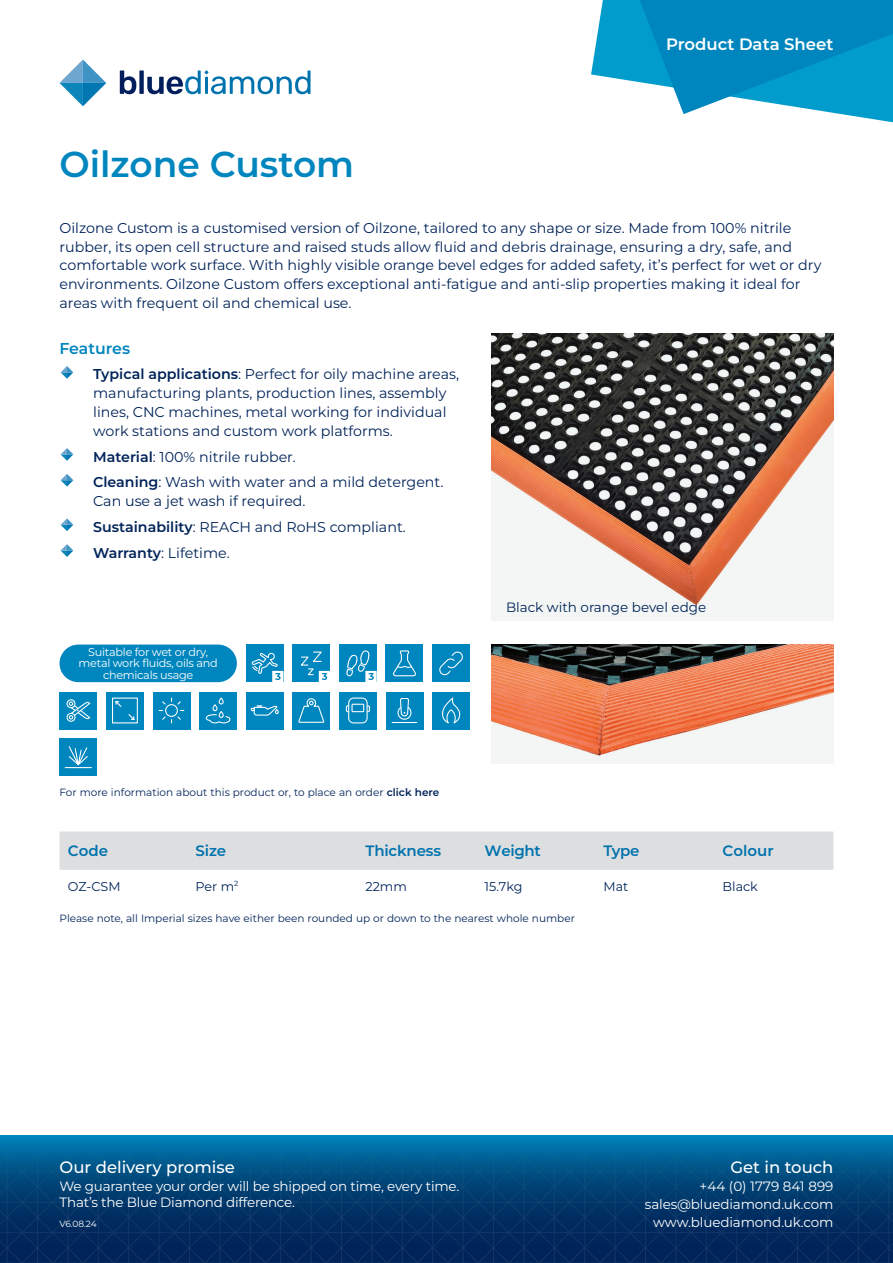
<style>
.page{position:relative;width:893px;height:1263px;background:#fff}
.page>*{position:absolute;margin:0;border:0;box-sizing:border-box;transform-origin:0 0}
.t1{font:600 36px "Montserrat";color:#0086be}
.t2{font:500 16.5px "Montserrat";color:#fff}
.t3{font:600 16.5px "Montserrat";color:#fff}
.t4{font:600 15.75px "Montserrat";color:#0086be}
.t5{font:600 15px "Montserrat";letter-spacing:-.01em;color:#0073ae}
.t6{font:14.25px/18.8px "Montserrat";color:#002359}
.t7{font:13.5px/18px "Montserrat";letter-spacing:-.015em;color:#fff;text-align:right}
.t8{font:13.5px "Montserrat";color:#002359}
.t9{font:12.75px "Montserrat";color:#002359}
.t10{font:11.25px/11.2px "Montserrat";letter-spacing:-.025em;color:#fff;text-align:center}
.t11{font:10.5px "Montserrat";color:#002359}
.t12{font:9px "Montserrat";color:#fff}
.s1{font-weight:600}
</style>
<div class="page">
<svg style="left:60px;top:60px;width:46px;height:46px"></svg>
<svg style="left:120px;top:70px;width:190px;height:24px"></svg>
<svg style="left:0;top:1135px;width:893px;height:128px;background:#014276"></svg>
<svg style="left:591px;top:0;width:302px;height:123px"></svg>
<div style="left:60px;top:831px;width:773px;height:39px;background:#dddee0"></div>
<div style="left:339px;top:644px;width:38px;height:38px;background:#0086be"></div>
<svg style="left:346px;top:650px;width:31px;height:32px"></svg>
<div style="left:246px;top:644px;width:37px;height:38px;background:#0086be"></div>
<svg style="left:251px;top:652px;width:32px;height:30px"></svg>
<div style="left:106px;top:692px;width:38px;height:37px;background:#0086be"></div>
<svg style="left:115px;top:701px;width:20px;height:19px"></svg>
<div style="left:112px;top:697px;width:26px;height:26px;border:1px solid #fff"></div>
<div style="left:292px;top:692px;width:38px;height:37px;background:#0086be"></div>
<svg style="left:299px;top:698px;width:26px;height:25px"></svg>
<div style="left:292px;top:644px;width:38px;height:38px;background:#0086be"></div>
<svg style="left:301px;top:651px;width:29px;height:31px"></svg>
<div style="left:386px;top:644px;width:37px;height:38px;background:#0086be"></div>
<svg style="left:393px;top:650px;width:23px;height:27px"></svg>
<div style="left:432px;top:644px;width:38px;height:38px;background:#0086be"></div>
<svg style="left:439px;top:651px;width:24px;height:25px"></svg>
<div style="left:153px;top:692px;width:37px;height:37px;background:#0086be"></div>
<svg style="left:159px;top:698px;width:25px;height:25px"></svg>
<div style="left:432px;top:692px;width:38px;height:37px;background:#0086be"></div>
<svg style="left:442px;top:697px;width:19px;height:27px"></svg>
<div style="left:60px;top:692px;width:37px;height:37px;background:#0086be"></div>
<div style="left:67px;top:713px;width:9px;height:9px;border:1px solid #fff;border-radius:50%"></div>
<div style="left:67px;top:699px;width:8px;height:9px;border:1px solid #fff;border-radius:50%"></div>
<svg style="left:69px;top:701px;width:22px;height:18px"></svg>
<div style="left:60px;top:738px;width:37px;height:38px;background:#0086be"></div>
<svg style="left:65px;top:746px;width:26px;height:23px"></svg>
<div style="left:246px;top:692px;width:37px;height:37px;background:#0086be"></div>
<svg style="left:250px;top:705px;width:29px;height:11px"></svg>
<div style="left:339px;top:692px;width:38px;height:37px;background:#0086be"></div>
<div style="left:348px;top:697px;width:20px;height:26px;border:1px solid #fff;border-radius:5px"></div>
<svg style="left:345px;top:705px;width:5px;height:8px"></svg>
<svg style="left:366px;top:705px;width:4px;height:8px"></svg>
<div style="left:351px;top:704px;width:13px;height:8px;border:1px solid #fff"></div>
<div style="left:199px;top:692px;width:38px;height:37px;background:#0086be"></div>
<svg style="left:206px;top:697px;width:25px;height:27px"></svg>
<div style="left:386px;top:692px;width:37px;height:37px;background:#0086be"></div>
<svg style="left:392px;top:698px;width:25px;height:25px"></svg>
<svg style="left:61px;top:366px;width:12px;height:13px"></svg>
<svg style="left:61px;top:448px;width:12px;height:13px"></svg>
<svg style="left:61px;top:474px;width:12px;height:13px"></svg>
<svg style="left:61px;top:518px;width:12px;height:13px"></svg>
<svg style="left:61px;top:544px;width:12px;height:13px"></svg>
<img style="left:491px;top:334px;width:342px;height:287px">
<div style="left:60px;top:644px;width:177px;height:38px;background:#0086be;border-radius:19px"></div>
<img style="left:491px;top:644px;width:342px;height:120px">
<h1 class="t1" style="left:60px;top:139px;width:296px">Oilzone Custom</h1>
<p class="t3" style="left:666px;top:33px;width:169px">Product Data Sheet</p>
<p class="t6" style="left:60px;top:218px;width:763px">Oilzone Custom is a customised version of Oilzone, tailored to any shape or size. Made from 100% nitrile rubber, its open cell structure and raised studs allow fluid and debris drainage, ensuring a dry, safe, and comfortable work surface. With highly visible orange bevel edges for added safety, it’s perfect for wet or dry environments. Oilzone Custom offers exceptional anti-fatigue and anti-slip properties making it ideal for areas with frequent oil and chemical use.</p>
<p class="t4" style="left:60px;top:337px;width:72px">Features</p>
<p class="t6" style="left:93px;top:364px;width:367px"><span class="s1">Typical applications</span>: Perfect for oily machine areas, manufacturing plants, production lines, assembly lines, CNC machines, metal working for individual work stations and custom work platforms.</p>
<p class="t6" style="left:93px;top:443px;width:352px;line-height:25.8px"><span class="s1">Material</span>: 100% nitrile rubber.<br><span class="s1">Cleaning</span>: Wash with water and a mild detergent.</p>
<p class="t6" style="left:93px;top:488px;width:314px;line-height:25.8px">Can use a jet wash if required.<br><span class="s1">Sustainability</span>: REACH and RoHS compliant.<br><span class="s1">Warranty</span>: Lifetime.</p>
<p class="t10" style="left:79px;top:646px;width:141px">Suitable for wet or dry, metal work fluids, oils and chemicals usage</p>
<p class="t11" style="left:60px;top:785px;width:381px">For more information about this product or, to place an order <span class="s1">click here</span></p>
<p class="t8" style="left:506px;top:597px;width:202px">Black with orange bevel edge</p>
<p class="t5" style="left:68px;top:840px;width:42px">Code</p>
<p class="t5" style="left:195px;top:840px;width:32px">Size</p>
<p class="t5" style="left:365px;top:840px;width:77px">Thickness</p>
<p class="t5" style="left:484px;top:840px;width:58px">Weight</p>
<p class="t5" style="left:604px;top:840px;width:37px">Type</p>
<p class="t5" style="left:723px;top:840px;width:53px">Colour</p>
<p class="t9" style="left:68px;top:877px;width:54px">OZ-CSM</p>
<p class="t9" style="left:195px;top:877px;width:45px">Per m<sup>2</sup></p>
<p class="t9" style="left:365px;top:877px;width:43px">22mm</p>
<p class="t9" style="left:484px;top:877px;width:40px">15.7kg</p>
<p class="t9" style="left:604px;top:877px;width:26px">Mat</p>
<p class="t9" style="left:723px;top:877px;width:37px">Black</p>
<p class="t11" style="left:60px;top:911px;width:517px">Please note, all Imperial sizes have either been rounded up or down to the nearest whole number</p>
<p class="t2" style="left:60px;top:1155px;width:177px">Our delivery promise</p>
<p class="t7" style="left:60px;top:1177px;width:401px;line-height:16.2px;text-align:left">We guarantee your order will be shipped on time, every time.<br>That’s the Blue Diamond difference.</p>
<p class="t12" style="left:60px;top:1218px;width:39px">V6.08.24</p>
<p class="t2" style="left:730px;top:1155px;width:105px">Get in touch</p>
<p class="t7" style="left:645px;top:1176px;width:190px">+44 (0) 1779 841 899 sales@bluediamond.uk.com www.bluediamond.uk.com</p>
</div>
